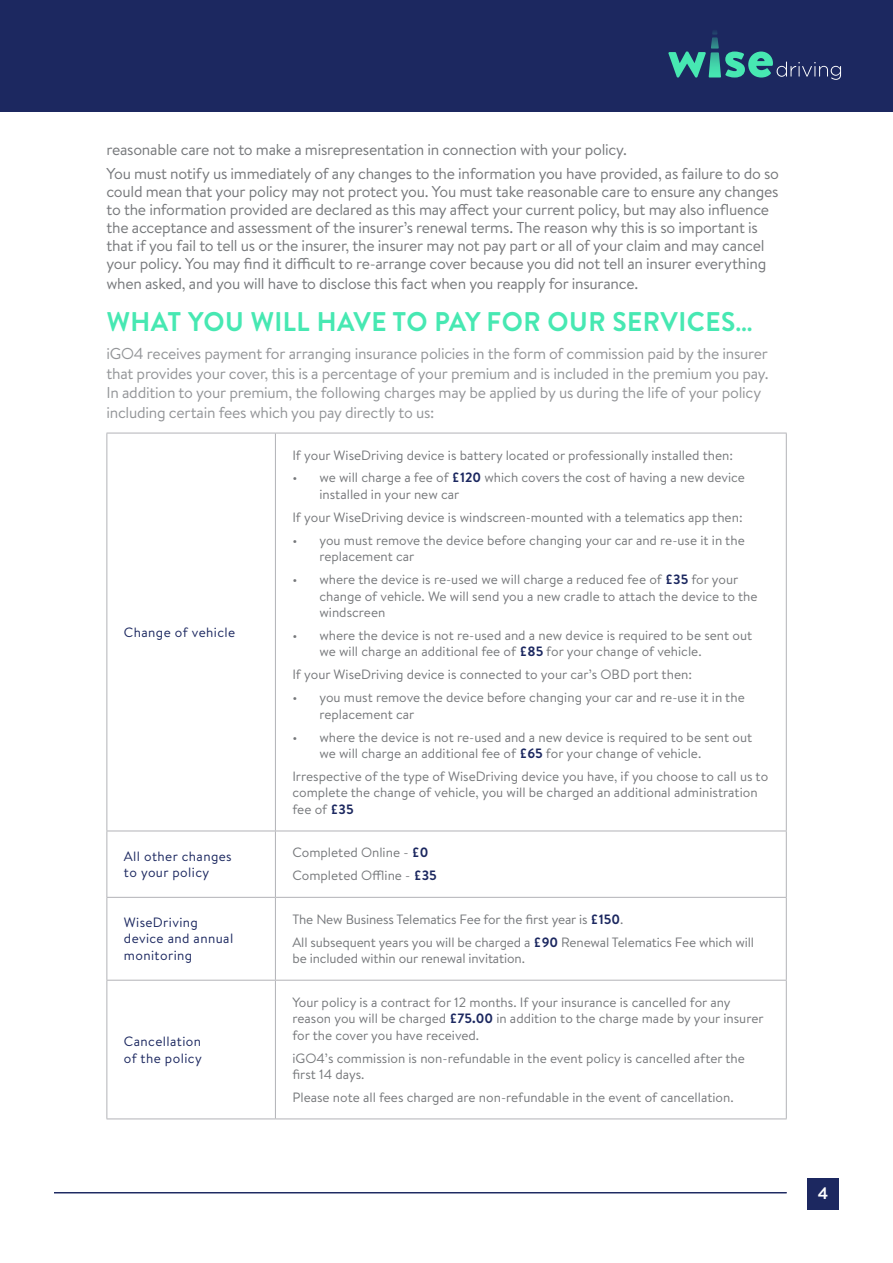
<style>
.page{position:relative;width:893px;height:1263px;background:#fff}
.page>*{position:absolute;margin:0;border:0;box-sizing:border-box;transform-origin:0 0}
.Headers{font:700 27px "Brandon Text";letter-spacing:.02em;color:#47e8b2}
.t1{font:700 16.5px "Brandon Text";color:#fff}
.t2{font:15.75px/18px "Brandon Text";letter-spacing:-.015em;color:#76787b}
.t3{font:15.75px/19.5px "Brandon Text";letter-spacing:-.015em;color:#939598}
.t4{font:13.5px/16.5px "Brandon Text";color:#76787b}
.t5{font:13.5px/16.5px "Brandon Text";letter-spacing:.03em;color:#1c2860}
.s1{font-weight:700;color:#1c2860}
</style>
<div class="page">
<div style="left:807px;top:1178px;width:32px;height:31px;background:#1c2860"></div>
<div style="left:0;top:0;width:893px;height:112px;background:#1c2860"></div>
<svg style="left:668px;top:31px;width:173px;height:49px"></svg>
<hr style="left:54px;top:1192px;width:733px;height:1px;background:#1c2860">
<hr style="left:106px;top:433px;width:169px;height:1px;background:#b2b3b7">
<hr style="left:106px;top:433px;width:1px;height:398px;background:#b2b3b7">
<hr style="left:275px;top:433px;width:512px;height:1px;background:#b2b3b7">
<hr style="left:275px;top:433px;width:1px;height:398px;background:#b2b3b7">
<hr style="left:786px;top:433px;width:1px;height:398px;background:#b2b3b7">
<hr style="left:106px;top:831px;width:169px;height:1px;background:#b2b3b7">
<hr style="left:106px;top:831px;width:1px;height:66px;background:#b2b3b7">
<hr style="left:275px;top:831px;width:512px;height:1px;background:#b2b3b7">
<hr style="left:275px;top:831px;width:1px;height:66px;background:#b2b3b7">
<hr style="left:786px;top:831px;width:1px;height:66px;background:#b2b3b7">
<hr style="left:106px;top:897px;width:169px;height:1px;background:#b2b3b7">
<hr style="left:106px;top:898px;width:1px;height:82px;background:#b2b3b7">
<hr style="left:275px;top:897px;width:512px;height:1px;background:#b2b3b7">
<hr style="left:275px;top:898px;width:1px;height:82px;background:#b2b3b7">
<hr style="left:786px;top:898px;width:1px;height:82px;background:#b2b3b7">
<hr style="left:106px;top:980px;width:169px;height:1px;background:#b2b3b7">
<hr style="left:106px;top:980px;width:1px;height:138px;background:#b2b3b7">
<hr style="left:275px;top:980px;width:512px;height:1px;background:#b2b3b7">
<hr style="left:275px;top:980px;width:1px;height:138px;background:#b2b3b7">
<hr style="left:786px;top:980px;width:1px;height:138px;background:#b2b3b7">
<hr style="left:106px;top:1118px;width:169px;height:1px;background:#b2b3b7">
<hr style="left:275px;top:1118px;width:512px;height:1px;background:#b2b3b7">
<p class="t2" style="left:106px;top:140px;width:522px">reasonable care not to make a misrepresentation in connection with your policy.</p>
<p class="t2" style="left:106px;top:164px;width:674px">You must notify us immediately of any changes to the information you have provided, as failure to do so could mean that your policy may not protect you. You must take reasonable care to ensure any changes to the information provided are declared as this may affect your current policy, but may also influence the acceptance and assessment of the insurer’s renewal terms. The reason why this is so important is that if you fail to tell us or the insurer, the insurer may not pay part or all of your claim and may cancel your policy. You may find it difficult to re-arrange cover because you did not tell an insurer everything</p>
<p class="t2" style="left:106px;top:274px;width:533px">when asked, and you will have to disclose this fact when you reapply for insurance.</p>
<p class="Headers" style="left:107px;top:303px;width:648px">WHAT YOU WILL HAVE TO PAY FOR OUR SERVICES…</p>
<p class="t3" style="left:106px;top:343px;width:664px">iGO4 receives payment for arranging insurance policies in the form of commission paid by the insurer that provides your cover, this is a percentage of your premium and is included in the premium you pay.<br>In addition to your premium, the following charges may be applied by us during the life of your policy including certain fees which you pay directly to us:</p>
<p class="t5" style="left:124px;top:623px;width:113px">Change of vehicle</p>
<p class="t4" style="left:292px;top:446px;width:442px">If your WiseDriving device is battery located or professionally installed then:</p>
<p class="t4" style="left:319px;top:469px;width:427px;text-indent:-27px">• we will charge a fee of <span class="s1">£120</span> which covers the cost of having a new device installed in your new car</p>
<p class="t4" style="left:292px;top:508px;width:452px">If your WiseDriving device is windscreen-mounted with a telematics app then:</p>
<p class="t4" style="left:319px;top:531px;width:427px;text-indent:-27px">• you must remove the device before changing your car and re-use it in the replacement car</p>
<p class="t4" style="left:319px;top:571px;width:440px;text-indent:-27px">• where the device is re-used we will charge a reduced fee of <span class="s1">£35</span> for your change of vehicle. We will send you a new cradle to attach the device to the windscreen</p>
<p class="t4" style="left:319px;top:626px;width:434px;text-indent:-27px">• where the device is not re-used and a new device is required to be sent out we will charge an additional fee of <span class="s1">£85</span> for your change of vehicle.</p>
<p class="t4" style="left:292px;top:666px;width:401px">If your WiseDriving device is connected to your car’s OBD port then:</p>
<p class="t4" style="left:319px;top:689px;width:427px;text-indent:-27px">• you must remove the device before changing your car and re-use it in the replacement car</p>
<p class="t4" style="left:319px;top:728px;width:434px;text-indent:-27px">• where the device is not re-used and a new device is required to be sent out we will charge an additional fee of <span class="s1">£65</span> for your change of vehicle.</p>
<p class="t4" style="left:292px;top:767px;width:477px">Irrespective of the type of WiseDriving device you have, if you choose to call us to complete the change of vehicle, you will be charged an additional administration fee of <span class="s1">£35</span></p>
<p class="t5" style="left:124px;top:847px;width:109px">All other changes to your policy</p>
<p class="t4" style="left:292px;top:844px;width:138px">Completed Online - <span class="s1">£0</span></p>
<p class="t4" style="left:292px;top:867px;width:146px">Completed Offline - <span class="s1">£35</span></p>
<p class="t5" style="left:124px;top:913px;width:111px">WiseDriving device and annual monitoring</p>
<p class="t4" style="left:292px;top:910px;width:332px">The New Business Telematics Fee for the first year is <span class="s1">£150</span>.</p>
<p class="t4" style="left:292px;top:933px;width:463px">All subsequent years you will be charged a <span class="s1">£90</span> Renewal Telematics Fee which will be included within our renewal invitation.</p>
<p class="t5" style="left:124px;top:1033px;width:79px">Cancellation of the policy</p>
<p class="t4" style="left:292px;top:993px;width:473px">Your policy is a contract for 12 months. If your insurance is cancelled for any reason you will be charged <span class="s1">£75.00</span> in addition to the charge made by your insurer for the cover you have received.</p>
<p class="t4" style="left:292px;top:1049px;width:454px">iGO4’s commission is non-refundable in the event policy is cancelled after the first 14 days.</p>
<p class="t4" style="left:292px;top:1088px;width:443px">Please note all fees charged are non-refundable in the event of cancellation.</p>
<p class="t1" style="left:818px;top:1182px;width:12px">4</p>
</div>
